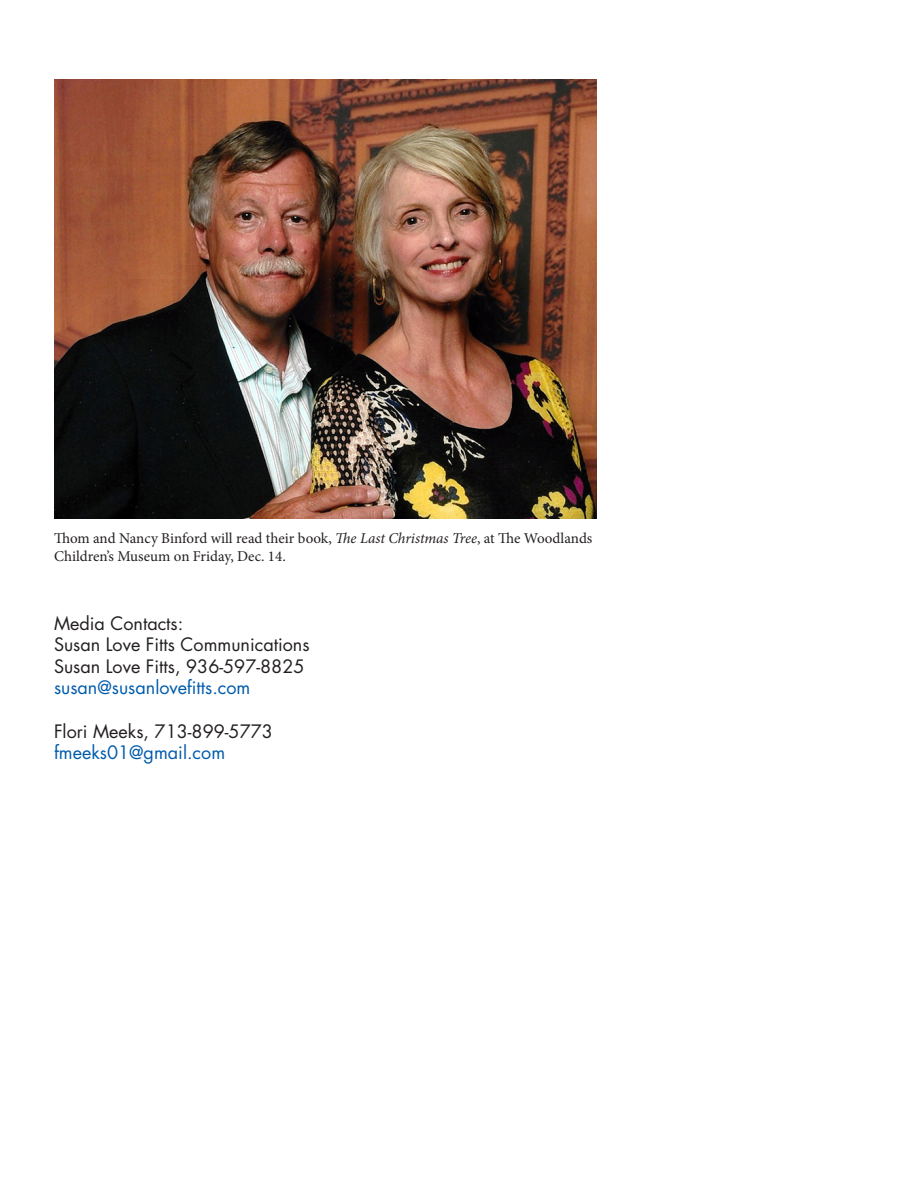
<style>
.page{position:relative;width:918px;height:1188px;background:#fff}
.page>*{position:absolute;margin:0;border:0;box-sizing:border-box;transform-origin:0 0}
.t1{font:18px "Futura";color:#231f20}
.t2{font:18px "Futura";color:#015bab}
.t3{font:15px/18px "Minion Pro";color:#231f20}
.s1{font-style:italic}
</style>
<div class="page">
<img style="left:54px;top:80px;width:542px;height:438px">
<p class="t3" style="left:54px;top:530px;width:540px">Thom and Nancy Binford will read their book, <span class="s1">The Last Christmas Tree</span>, at The Woodlands<br>Children’s Museum on Friday, Dec. 14.</p>
<p class="t1" style="left:54px;top:611px;width:131px">Media Contacts:</p>
<p class="t1" style="left:54px;top:632px;width:257px">Susan Love Fitts Communications</p>
<p class="t1" style="left:54px;top:654px;width:252px">Susan Love Fitts, 936-597-8825</p>
<p class="t2" style="left:54px;top:675px;width:198px">susan@susanlovefitts.com</p>
<p class="t1" style="left:54px;top:719px;width:221px">Flori Meeks, 713-899-5773</p>
<p class="t2" style="left:54px;top:740px;width:173px">fmeeks01@gmail.com</p>
</div>
